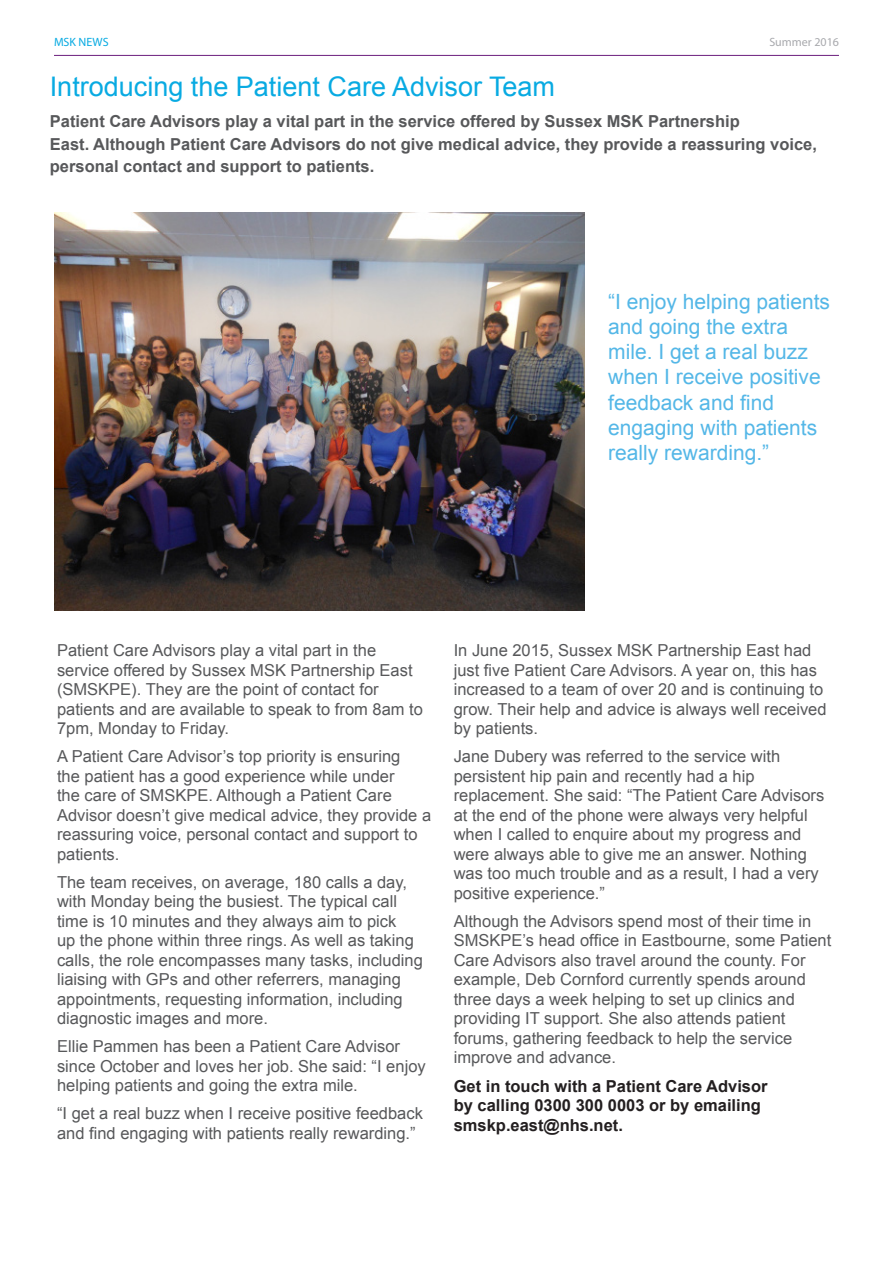
<style>
.page{position:relative;width:893px;height:1263px;background:#fff}
.page>*{position:absolute;margin:0;border:0;box-sizing:border-box;transform-origin:0 0}
.t1{font:27px "Arial";color:#08aae2}
.t2{font:21px/25.2px "Arial";color:#54b7e7}
.t3{font:16.5px/19.5px "Arial";color:#57585a}
.t4{font:700 16.5px/22.5px "Arial";color:#57585a}
.t5{font:700 16.5px/19.8px "Arial";color:#231f20}
.t6{font:12px "Myriad Pro";color:#a8a9ad}
.t7{font:12px "Myriad Pro";color:#08aae2}
</style>
<div class="page">
<hr style="left:54px;top:55px;width:785px;height:1px;background:#6c1f7d">
<img style="left:54px;top:213px;width:530px;height:397px">
<p class="t7" style="left:54px;top:34px;width:56px">MSK NEWS</p>
<p class="t6" style="left:769px;top:34px;width:71px">Summer 2016</p>
<p class="t1" style="left:50px;top:69px;width:507px">Introducing the Patient Care Advisor Team</p>
<p class="t4" style="left:50px;top:111px;width:769px">Patient Care Advisors play a vital part in the service offered by Sussex MSK Partnership<br>East. Although Patient Care Advisors do not give medical advice, they provide a reassuring voice, personal contact and support to patients.</p>
<p class="t2" style="left:608px;top:289px;width:223px">“I enjoy helping patients and going the extra mile. I get a real buzz when I receive positive feedback and find engaging with patients really rewarding.”</p>
<p class="t3" style="left:57px;top:641px;width:367px">Patient Care Advisors play a vital part in the service offered by Sussex MSK Partnership East (SMSKPE). They are the point of contact for patients and are available to speak to from 8am to 7pm, Monday to Friday.</p>
<p class="t3" style="left:57px;top:747px;width:376px">A Patient Care Advisor’s top priority is ensuring<br>the patient has a good experience while under<br>the care of SMSKPE. Although a Patient Care Advisor doesn’t give medical advice, they provide a reassuring voice, personal contact and support to patients.</p>
<p class="t3" style="left:57px;top:872px;width:367px">The team receives, on average, 180 calls a day, with Monday being the busiest. The typical call time is 10 minutes and they always aim to pick<br>up the phone within three rings. As well as taking calls, the role encompasses many tasks, including liaising with GPs and other referrers, managing appointments, requesting information, including diagnostic images and more.</p>
<p class="t3" style="left:57px;top:1037px;width:370px">Ellie Pammen has been a Patient Care Advisor since October and loves her job. She said: “I enjoy helping patients and going the extra mile.</p>
<p class="t3" style="left:57px;top:1104px;width:367px">“I get a real buzz when I receive positive feedback and find engaging with patients really rewarding.”</p>
<p class="t3" style="left:454px;top:641px;width:374px">In June 2015, Sussex MSK Partnership East had just five Patient Care Advisors. A year on, this has increased to a team of over 20 and is continuing to grow. Their help and advice is always well received by patients.</p>
<p class="t3" style="left:454px;top:747px;width:372px">Jane Dubery was referred to the service with persistent hip pain and recently had a hip replacement. She said: “The Patient Care Advisors at the end of the phone were always very helpful when I called to enquire about my progress and were always able to give me an answer. Nothing was too much trouble and as a result, I had a very positive experience.”</p>
<p class="t3" style="left:454px;top:911px;width:379px">Although the Advisors spend most of their time in SMSKPE’s head office in Eastbourne, some Patient Care Advisors also travel around the county. For example, Deb Cornford currently spends around three days a week helping to set up clinics and providing IT support. She also attends patient forums, gathering feedback to help the service improve and advance.</p>
<p class="t5" style="left:454px;top:1076px;width:315px">Get in touch with a Patient Care Advisor by calling 0300 300 0003 or by emailing smskp.east@nhs.net.</p>
</div>
